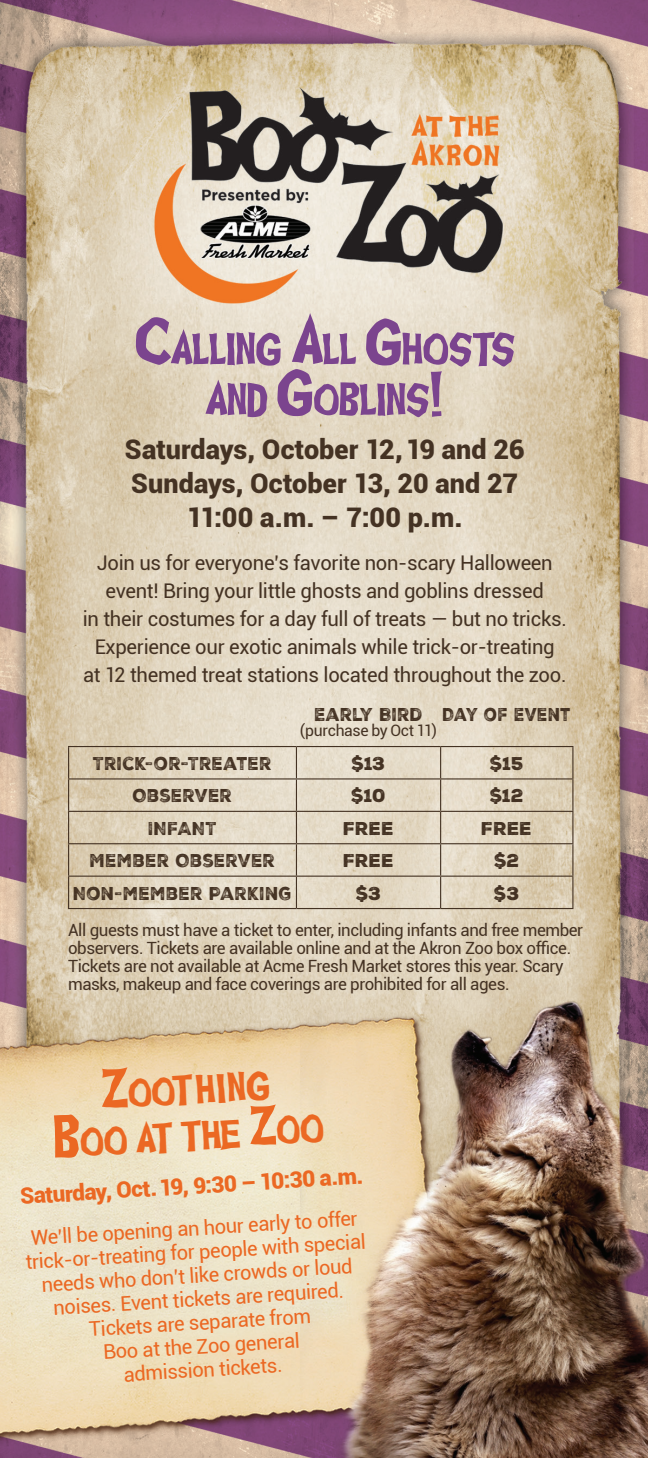
<style>
.page{position:relative;width:648px;height:1458px;background:#fff}
.page>*{position:absolute;margin:0;border:0;box-sizing:border-box;transform-origin:0 0}
.t1{font:50.4px/50.6px "Ghoulish Fright AOE";color:#7b448e;text-align:center}
.t2{font:45.68px "Ghoulish Fright AOE";color:#eb6823}
.t3{font:900 27px/33.8px "Roboto";letter-spacing:.005em;color:#443223;text-align:center}
.t4{font:900 22.5px "Roboto";color:#eb6823}
.t5{font:20.25px/28.1px "Roboto";letter-spacing:-.015em;color:#443223;text-align:center}
.t6{font:20.25px/23.6px "Roboto";color:#eb6823;text-align:center}
.t7{font:18px "Nexa Rust Sans Black 03";letter-spacing:.015em;color:#443223;scale:.9 1}
.t8{font:18px "Nexa Rust Sans Black 01";color:#443223}
.t9{font:18px "Nexa Rust Sans Black 03";letter-spacing:.015em;color:#443223;scale:.84 1}
.t10{font:16.88px/18px "Roboto";letter-spacing:-.025em;color:#443223}
.t11{font:15.75px "Roboto";letter-spacing:-.02em;color:#443223}
.s1{font-size:72px}
.s2{font-size:61.88px}
</style>
<div class="page">
<img style="left:0;top:0;width:648px;height:1458px">
<hr style="left:68px;top:746px;width:228px;height:1px;background:#443223">
<hr style="left:68px;top:747px;width:1px;height:31px;background:#443223">
<hr style="left:296px;top:746px;width:145px;height:1px;background:#443223">
<hr style="left:296px;top:747px;width:1px;height:31px;background:#443223">
<hr style="left:441px;top:746px;width:132px;height:1px;background:#443223">
<hr style="left:440px;top:747px;width:1px;height:31px;background:#443223">
<hr style="left:572px;top:747px;width:1px;height:31px;background:#443223">
<hr style="left:68px;top:778px;width:228px;height:2px;background:#443223">
<hr style="left:68px;top:780px;width:1px;height:31px;background:#443223">
<hr style="left:296px;top:778px;width:145px;height:2px;background:#443223">
<hr style="left:296px;top:780px;width:1px;height:31px;background:#443223">
<hr style="left:441px;top:778px;width:132px;height:2px;background:#443223">
<hr style="left:440px;top:780px;width:1px;height:31px;background:#443223">
<hr style="left:572px;top:780px;width:1px;height:31px;background:#443223">
<hr style="left:68px;top:811px;width:228px;height:1px;background:#443223">
<hr style="left:68px;top:812px;width:1px;height:31px;background:#443223">
<hr style="left:296px;top:811px;width:145px;height:1px;background:#443223">
<hr style="left:296px;top:812px;width:1px;height:31px;background:#443223">
<hr style="left:441px;top:811px;width:132px;height:1px;background:#443223">
<hr style="left:440px;top:812px;width:1px;height:31px;background:#443223">
<hr style="left:572px;top:812px;width:1px;height:31px;background:#443223">
<hr style="left:68px;top:843px;width:228px;height:1px;background:#443223">
<hr style="left:68px;top:844px;width:1px;height:32px;background:#443223">
<hr style="left:296px;top:843px;width:145px;height:1px;background:#443223">
<hr style="left:296px;top:844px;width:1px;height:32px;background:#443223">
<hr style="left:441px;top:843px;width:132px;height:1px;background:#443223">
<hr style="left:440px;top:844px;width:1px;height:32px;background:#443223">
<hr style="left:572px;top:844px;width:1px;height:32px;background:#443223">
<hr style="left:68px;top:876px;width:228px;height:1px;background:#443223">
<hr style="left:68px;top:877px;width:1px;height:31px;background:#443223">
<hr style="left:296px;top:876px;width:145px;height:1px;background:#443223">
<hr style="left:296px;top:877px;width:1px;height:31px;background:#443223">
<hr style="left:441px;top:876px;width:132px;height:1px;background:#443223">
<hr style="left:440px;top:877px;width:1px;height:31px;background:#443223">
<hr style="left:572px;top:877px;width:1px;height:31px;background:#443223">
<hr style="left:68px;top:908px;width:228px;height:1px;background:#443223">
<hr style="left:296px;top:908px;width:145px;height:1px;background:#443223">
<hr style="left:441px;top:908px;width:132px;height:1px;background:#443223">
<svg style="left:100px;top:1067px;width:30px;height:42px"></svg>
<svg style="left:53px;top:1114px;width:28px;height:45px"></svg>
<svg style="left:248px;top:1104px;width:76px;height:42px;background:#f0e2c4"></svg>
<h1 class="t1" style="left:135px;top:323px;width:382px"><span class="s1">C</span>ALLING <span class="s1">A</span>LL <span class="s1">G</span>HOSTS<br>AND <span class="s1">G</span>OBLINS<span class="s2">!</span></h1>
<h3 class="t3" style="left:125px;top:432px;width:401px">Saturdays, October 12, 19 and 26<br>Sundays, October 13, 20 and 27<br>11:00 a.m. – 7:00 p.m.</h3>
<p class="t5" style="left:83px;top:548px;width:486px">Join us for everyone’s favorite non-scary Halloween event! Bring your little ghosts and goblins dressed<br>in their costumes for a day full of treats — but no tricks.<br>Experience our exotic animals while trick-or-treating<br>at 12 themed treat stations located throughout the zoo.</p>
<p class="t9" style="left:443px;top:702px;width:154px">DAY OF EVENT</p>
<p class="t7" style="left:315px;top:702px;width:122px">EARLY BIRD</p>
<p class="t11" style="left:300px;top:720px;width:139px">(purchase by Oct 11)</p>
<p class="t7" style="left:93px;top:751px;width:200px">TRICK-OR-TREATER</p>
<p class="t8" style="left:352px;top:751px;width:35px">$13</p>
<p class="t8" style="left:490px;top:751px;width:35px">$15</p>
<p class="t7" style="left:133px;top:784px;width:112px">OBSERVER</p>
<p class="t8" style="left:351px;top:784px;width:36px">$10</p>
<p class="t8" style="left:490px;top:784px;width:36px">$12</p>
<p class="t7" style="left:148px;top:816px;width:78px">INFANT</p>
<p class="t8" style="left:343px;top:816px;width:52px">FREE</p>
<p class="t8" style="left:481px;top:816px;width:52px">FREE</p>
<p class="t7" style="left:90px;top:848px;width:208px">MEMBER OBSERVER</p>
<p class="t8" style="left:343px;top:848px;width:52px">FREE</p>
<p class="t8" style="left:494px;top:848px;width:27px">$2</p>
<p class="t7" style="left:73px;top:881px;width:245px">NON-MEMBER PARKING</p>
<p class="t8" style="left:356px;top:881px;width:27px">$3</p>
<p class="t8" style="left:494px;top:881px;width:27px">$3</p>
<p class="t10" style="left:68px;top:920px;width:517px">All guests must have a ticket to enter, including infants and free member observers. Tickets are available online and at the Akron Zoo box office.<br>Tickets are not available at Acme Fresh Market stores this year. Scary masks, makeup and face coverings are prohibited for all ages.</p>
<h2 class="t2" style="left:126px;top:1066px;width:143px;rotate:-4deg">OOTHING</h2>
<h2 class="t2" style="left:78px;top:1115px;width:162px;rotate:-4deg">OO AT THE</h2>
<h3 class="t4" style="left:19px;top:1182px;width:345px;rotate:-4deg">Saturday, Oct. 19, 9:30 – 10:30 a.m.</h3>
<p class="t6" style="left:24px;top:1224px;width:342px;rotate:-3deg">We’ll be opening an hour early to offer trick-or-treating for people with special needs who don’t like crowds or loud noises. Event tickets are required.<br>Tickets are separate from<br>Boo at the Zoo general<br>admission tickets.</p>
</div>
